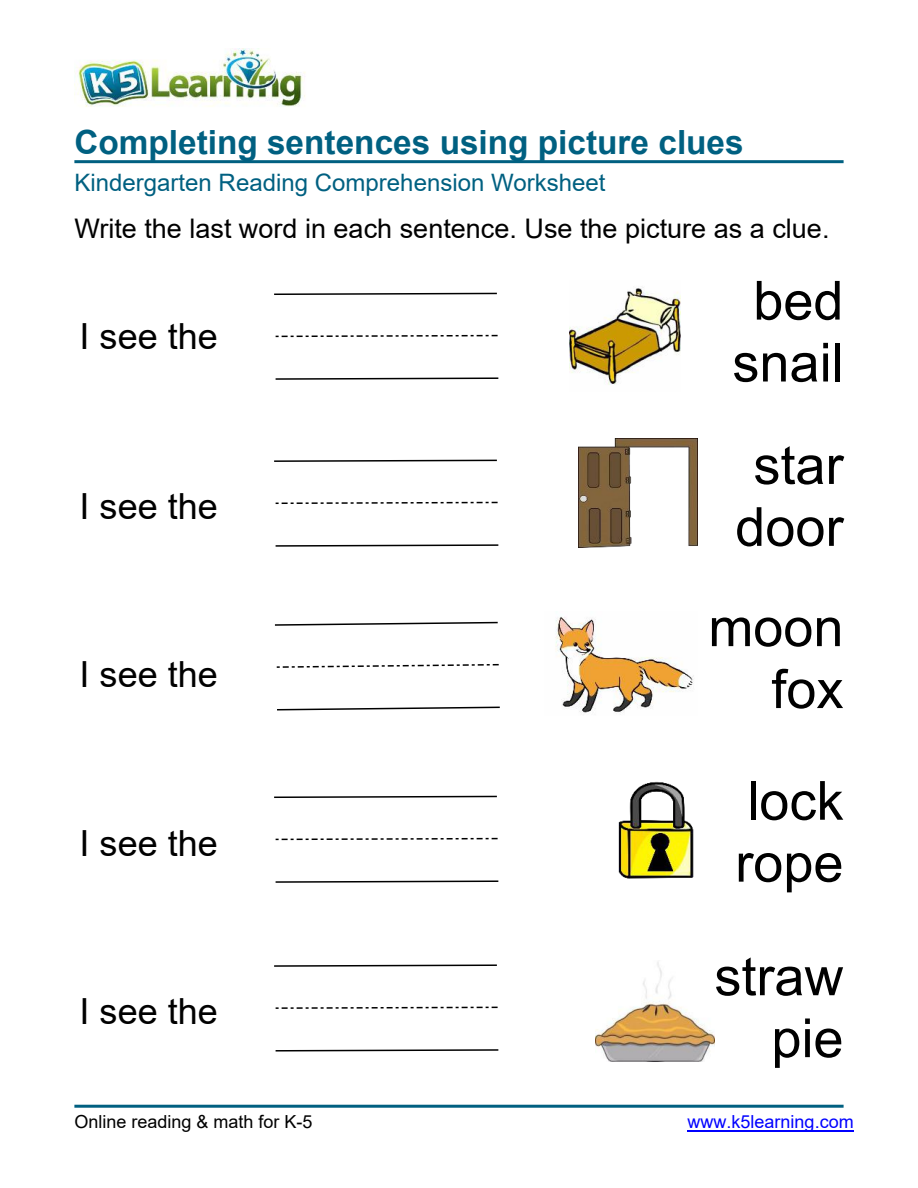
<style>
.page{position:relative;width:918px;height:1188px;background:#fff}
.page>*{position:absolute;margin:0;border:0;box-sizing:border-box;transform-origin:0 0}
.t1{font:54px/61.9px "Arial";color:#000;text-align:center}
.t2{font:36px "Arial";color:#000}
.t3{font:700 33.3px "Arial";color:#006081}
.t4{font:27px "Arial";color:#000}
.t5{font:24px "Arial";color:#006081}
.t6{font:18px "Arial";color:#000}
.t7{font:18px "Arial";color:#00f}
</style>
<div class="page">
<hr style="left:74px;top:160px;width:770px;height:3px;background:#006081">
<hr style="left:74px;top:1105px;width:770px;height:3px;background:#006081">
<hr style="left:687px;top:1130px;width:167px;height:2px;background:#00f">
<svg style="left:274px;top:292px;width:223px;height:3px"></svg>
<svg style="left:275px;top:377px;width:224px;height:3px"></svg>
<svg style="left:275px;top:334px;width:223px;height:4px"></svg>
<svg style="left:274px;top:964px;width:223px;height:3px"></svg>
<svg style="left:275px;top:1049px;width:224px;height:3px"></svg>
<svg style="left:275px;top:1006px;width:223px;height:3px"></svg>
<svg style="left:274px;top:795px;width:223px;height:3px"></svg>
<svg style="left:275px;top:880px;width:224px;height:3px"></svg>
<svg style="left:275px;top:837px;width:223px;height:4px"></svg>
<svg style="left:274px;top:621px;width:224px;height:5px"></svg>
<svg style="left:277px;top:706px;width:223px;height:5px"></svg>
<svg style="left:276px;top:663px;width:223px;height:5px"></svg>
<svg style="left:274px;top:459px;width:223px;height:3px"></svg>
<svg style="left:275px;top:544px;width:224px;height:3px"></svg>
<svg style="left:275px;top:501px;width:223px;height:3px"></svg>
<img style="left:74px;top:49px;width:232px;height:58px">
<img style="left:570px;top:287px;width:110px;height:98px">
<img style="left:578px;top:439px;width:119px;height:109px">
<img style="left:555px;top:616px;width:139px;height:97px">
<img style="left:618px;top:781px;width:76px;height:98px">
<img style="left:595px;top:962px;width:119px;height:100px">
<p class="t3" style="left:74px;top:129px;width:671px">Completing sentences using picture clues</p>
<p class="t5" style="left:74px;top:174px;width:533px">Kindergarten Reading Comprehension Worksheet</p>
<p class="t4" style="left:74px;top:219px;width:757px">Write the last word in each sentence. Use the picture as a clue.</p>
<h2 class="t2" style="left:80px;top:323px;width:140px">I see the</h2>
<h2 class="t2" style="left:80px;top:492px;width:140px">I see the</h2>
<h2 class="t2" style="left:80px;top:661px;width:140px">I see the</h2>
<h2 class="t2" style="left:80px;top:830px;width:140px">I see the</h2>
<h2 class="t2" style="left:80px;top:998px;width:140px">I see the</h2>
<h1 class="t1" style="left:732px;top:275px;width:113px">bed snail</h1>
<h1 class="t1" style="left:735px;top:439px;width:110px">star door</h1>
<h1 class="t1" style="left:708px;top:601px;width:137px;text-align:right">moon fox</h1>
<h1 class="t1" style="left:735px;top:775px;width:110px;text-align:left">lock rope</h1>
<h1 class="t1" style="left:714px;top:950px;width:131px;text-align:right">straw pie</h1>
<p class="t6" style="left:74px;top:1115px;width:240px">Online reading &amp; math for K-5</p>
<p class="t7" style="left:687px;top:1115px;width:168px">www.k5learning.com</p>
</div>
